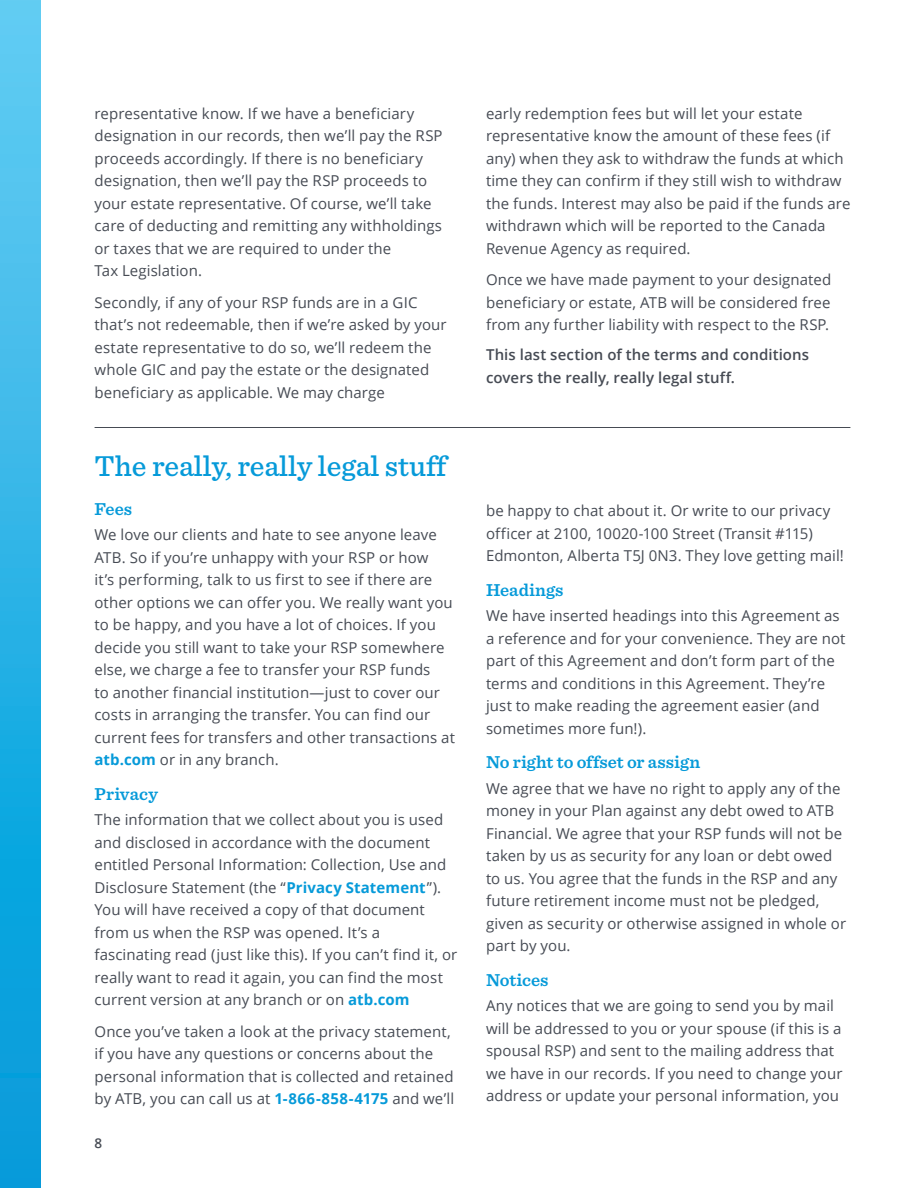
<style>
.page{position:relative;width:918px;height:1188px;background:#fff}
.page>*{position:absolute;margin:0;border:0;box-sizing:border-box;transform-origin:0 0}
.A_head{font:500 30px "Sentinel";color:#069ad9}
.B_head{font:600 18px "Sentinel";letter-spacing:.005em;color:#069ad9}
.Body{font:15px/22.5px "Open Sans";letter-spacing:.005em;color:#464b54}
.Body-2{font:600 15px/22.5px "Open Sans";letter-spacing:.005em;color:#464b54}
.t1{font:600 13.5px "Open Sans";color:#464b54}
.s1{font-weight:700;color:#069ad9}
</style>
<div class="page">
<div style="left:0;top:0;width:40px;height:1188px;background:linear-gradient(to bottom,#62cdf3,#0099d9)"></div>
<hr style="left:95px;top:427px;width:755px;height:1px;background:#464b54">
<p class="Body" style="left:94px;top:102px;width:350px">representative know. If we have a beneficiary designation in our records, then we’ll pay the RSP proceeds accordingly. If there is no beneficiary designation, then we’ll pay the RSP proceeds to your estate representative. Of course, we’ll take care of deducting and remitting any withholdings or taxes that we are required to under the<br>Tax Legislation.</p>
<p class="Body" style="left:94px;top:291px;width:354px">Secondly, if any of your RSP funds are in a GIC that’s not redeemable, then if we’re asked by your estate representative to do so, we’ll redeem the whole GIC and pay the estate or the designated beneficiary as applicable. We may charge</p>
<p class="A_head" style="left:94px;top:443px;width:354px">The really, really legal stuff</p>
<p class="B_head" style="left:94px;top:495px;width:39px">Fees</p>
<p class="Body" style="left:94px;top:523px;width:362px">We love our clients and hate to see anyone leave ATB. So if you’re unhappy with your RSP or how<br>it’s performing, talk to us first to see if there are other options we can offer you. We really want you to be happy, and you have a lot of choices. If you decide you still want to take your RSP somewhere else, we charge a fee to transfer your RSP funds<br>to another financial institution—just to cover our costs in arranging the transfer. You can find our current fees for transfers and other transactions at <span class="s1">atb.com</span> or in any branch.</p>
<p class="B_head" style="left:94px;top:780px;width:65px">Privacy</p>
<p class="Body" style="left:94px;top:808px;width:364px">The information that we collect about you is used and disclosed in accordance with the document entitled Personal Information: Collection, Use and Disclosure Statement (the “<span class="s1">Privacy Statement</span>”).<br>You will have received a copy of that document from us when the RSP was opened. It’s a fascinating read (just like this). If you can’t find it, or really want to read it again, you can find the most current version at any branch or on <span class="s1">atb.com</span></p>
<p class="Body" style="left:94px;top:1020px;width:361px">Once you’ve taken a look at the privacy statement, if you have any questions or concerns about the personal information that is collected and retained by ATB, you can call us at <span class="s1">1-866-858-4175</span> and we’ll</p>
<p class="t1" style="left:94px;top:1133px;width:9px">8</p>
<p class="Body" style="left:486px;top:102px;width:366px">early redemption fees but will let your estate representative know the amount of these fees (if any) when they ask to withdraw the funds at which time they can confirm if they still wish to withdraw the funds. Interest may also be paid if the funds are withdrawn which will be reported to the Canada Revenue Agency as required.</p>
<p class="Body" style="left:486px;top:268px;width:347px;text-align:justify">Once we have made payment to your designated beneficiary or estate, ATB will be considered free from any further liability with respect to the RSP.</p>
<p class="Body-2" style="left:486px;top:343px;width:325px">This last section of the terms and conditions covers the really, really legal stuff.</p>
<p class="Body" style="left:486px;top:499px;width:359px">be happy to chat about it. Or write to our privacy officer at 2100, 10020-100 Street (Transit #115)<br>Edmonton, Alberta T5J 0N3. They love getting mail!</p>
<p class="B_head" style="left:486px;top:576px;width:79px">Headings</p>
<p class="Body" style="left:486px;top:604px;width:361px">We have inserted headings into this Agreement as a reference and for your convenience. They are not part of this Agreement and don’t form part of the terms and conditions in this Agreement. They’re just to make reading the agreement easier (and sometimes more fun!).</p>
<p class="B_head" style="left:486px;top:748px;width:216px">No right to offset or assign</p>
<p class="Body" style="left:486px;top:777px;width:362px">We agree that we have no right to apply any of the money in your Plan against any debt owed to ATB Financial. We agree that your RSP funds will not be taken by us as security for any loan or debt owed to us. You agree that the funds in the RSP and any future retirement income must not be pledged, given as security or otherwise assigned in whole or part by you.</p>
<p class="B_head" style="left:486px;top:966px;width:64px">Notices</p>
<p class="Body" style="left:486px;top:994px;width:358px">Any notices that we are going to send you by mail will be addressed to you or your spouse (if this is a spousal RSP) and sent to the mailing address that we have in our records. If you need to change your address or update your personal information, you</p>
</div>
